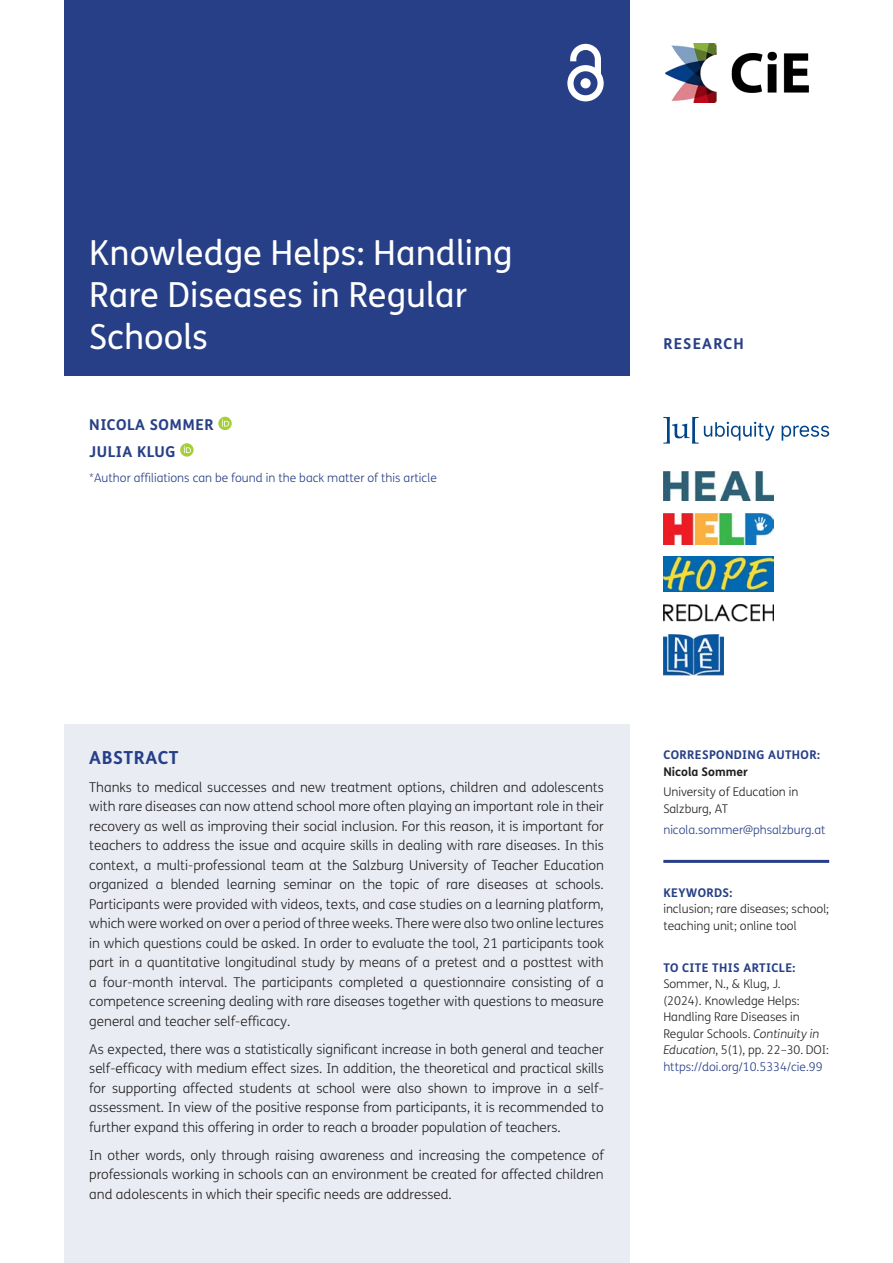
<style>
.page{position:relative;width:893px;height:1263px;background:#fff}
.page>*{position:absolute;margin:0;border:0;box-sizing:border-box;transform-origin:0 0}
.Article_Title{font:34.5px/42px "FS Me";color:#fff}
.t1{font:700 18px "FS Me";letter-spacing:.03em;color:#273f87}
.Cover_Authors{font:700 15px "FS Me";letter-spacing:.03em;color:#273f87}
.Cover_Authors-2{font:700 15px "FS Me";letter-spacing:.075em;color:#273f87}
.Abstract_Copy{font:300 13.5px/19.5px "FS Me";color:#231f20;text-align:justify}
.t2{font:300 12px/16.5px "FS Me";color:#231f20}
.t3{font:300 12px "FS Me";color:#273f87}
.t4{font:700 12px "FS Me";letter-spacing:.03em;color:#273f87}
.t5{font:700 12px "FS Me";color:#231f20}
.s1{font-style:italic}
.s2{color:#273f87}
</style>
<div class="page">
<div style="left:64px;top:0;width:565px;height:376px;background:#273f87"></div>
<svg style="left:567px;top:44px;width:37px;height:57px"></svg>
<svg style="left:663px;top:417px;width:166px;height:27px"></svg>
<img style="left:665px;top:43px;width:144px;height:59px">
<img style="left:663px;top:472px;width:111px;height:29px">
<img style="left:663px;top:513px;width:111px;height:31px">
<img style="left:663px;top:557px;width:111px;height:35px">
<img style="left:663px;top:604px;width:111px;height:18px">
<img style="left:663px;top:634px;width:60px;height:41px">
<hr style="left:663px;top:860px;width:166px;height:3px;background:#273f87">
<div style="left:64px;top:725px;width:565px;height:538px;background:#e9ecf3"></div>
<svg style="left:218px;top:417px;width:14px;height:13px"></svg>
<svg style="left:222px;top:419px;width:7px;height:7px"></svg>
<svg style="left:180px;top:443px;width:14px;height:14px"></svg>
<svg style="left:184px;top:446px;width:7px;height:7px"></svg>
<h1 class="Article_Title" style="left:89px;top:232px;width:425px">Knowledge Helps: Handling<br>Rare Diseases in Regular<br>Schools</h1>
<p class="Cover_Authors" style="left:89px;top:415px;width:126px">NICOLA SOMMER</p>
<p class="Cover_Authors" style="left:89px;top:442px;width:88px">JULIA KLUG</p>
<p class="t3" style="left:89px;top:471px;width:349px">*Author affiliations can be found in the back matter of this article</p>
<p class="Cover_Authors-2" style="left:663px;top:334px;width:82px">RESEARCH</p>
<h1 class="t1" style="left:89px;top:746px;width:91px">ABSTRACT</h1>
<p class="Abstract_Copy" style="left:89px;top:777px;width:516px">Thanks to medical successes and new treatment options, children and adolescents with rare diseases can now attend school more often playing an important role in their recovery as well as improving their social inclusion. For this reason, it is important for teachers to address the issue and acquire skills in dealing with rare diseases. In this context, a multi-professional team at the Salzburg University of Teacher Education organized a blended learning seminar on the topic of rare diseases at schools.<br>Participants were provided with videos, texts, and case studies on a learning platform, which were worked on over a period of three weeks. There were also two online lectures in which questions could be asked. In order to evaluate the tool, 21 participants took part in a quantitative longitudinal study by means of a pretest and a posttest with a four-month interval. The participants completed a questionnaire consisting of a competence screening dealing with rare diseases together with questions to measure general and teacher self-efficacy.</p>
<p class="Abstract_Copy" style="left:89px;top:1039px;width:516px">As expected, there was a statistically significant increase in both general and teacher self-efficacy with medium effect sizes. In addition, the theoretical and practical skills for supporting affected students at school were also shown to improve in a self&shy;assessment. In view of the positive response from participants, it is recommended to further expand this offering in order to reach a broader population of teachers.</p>
<p class="Abstract_Copy" style="left:89px;top:1145px;width:516px">In other words, only through raising awareness and increasing the competence of professionals working in schools can an environment be created for affected children and adolescents in which their specific needs are addressed.</p>
<p class="t4" style="left:663px;top:747px;width:158px">CORRESPONDING AUTHOR:</p>
<p class="t5" style="left:663px;top:764px;width:86px">Nicola Sommer</p>
<p class="t2" style="left:663px;top:784px;width:137px">University of Education in<br>Salzburg, AT</p>
<p class="t3" style="left:663px;top:822px;width:164px">nicola.sommer@phsalzburg.at</p>
<p class="t4" style="left:663px;top:885px;width:71px">KEYWORDS:</p>
<p class="t2" style="left:663px;top:901px;width:167px">inclusion; rare diseases; school; teaching unit; online tool</p>
<p class="t4" style="left:663px;top:960px;width:133px">TO CITE THIS ARTICLE:</p>
<p class="t2" style="left:663px;top:976px;width:167px">Sommer, N., &amp; Klug, J.<br>(2024). Knowledge Helps:<br>Handling Rare Diseases in<br>Regular Schools. <span class="s1">Continuity in<br>Education</span>, 5(1), pp. 22–30. DOI: <span class="s2">https://doi.org/10.5334/cie.99</span></p>
</div>
